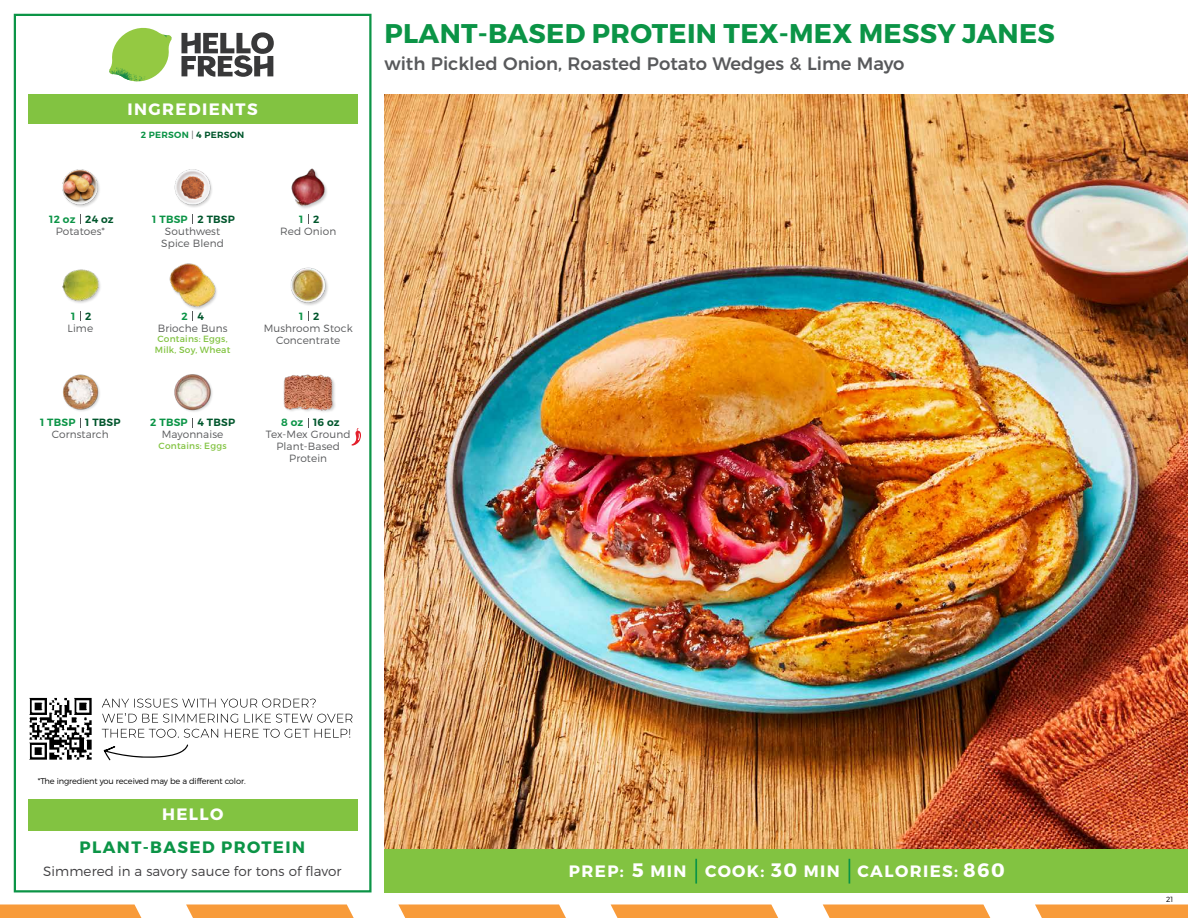
<style>
.page{position:relative;width:1188px;height:918px;background:#fff}
.page>*{position:absolute;margin:0;border:0;box-sizing:border-box;transform-origin:0 0}
.t1{font:700 27px "Montserrat";letter-spacing:.01em;color:#0b9446}
.t2{font:700 19.5px "Montserrat";color:#fff}
.t3{font:500 18px "Montserrat";color:#58595b}
.t4{font:700 16.5px "Montserrat";letter-spacing:.085em;color:#fff}
.t5{font:700 16.5px "Montserrat";letter-spacing:.085em;color:#0b9446}
.t6{font:300 13.5px "Montserrat";letter-spacing:.01em;color:#414042}
.t7{font:300 10.5px/12px "Montserrat";letter-spacing:.01em;color:#58595b;text-align:center}
.t8{font:600 10.5px "Montserrat";letter-spacing:.02em;color:#00562c}
.t9{font:600 10.5px "Montserrat";letter-spacing:.02em;color:#0b9446}
.t10{font:9px/10.5px "Montserrat";letter-spacing:.025em;color:#82c341}
.t11{font:600 9px "Montserrat";letter-spacing:.03em;color:#0b9446}
.t12{font:300 8.25px "Montserrat";letter-spacing:-.015em;color:#000}
.t13{font:300 7.5px "Montserrat";color:#000}
.s1{font-weight:300;color:#58595b}
.s2{color:#00562c}
.s3{font-size:19.5px}
</style>
<div class="page">
<svg style="left:0;top:904px;width:141px;height:14px"></svg>
<svg style="left:186px;top:904px;width:168px;height:14px"></svg>
<svg style="left:398px;top:904px;width:168px;height:14px"></svg>
<svg style="left:611px;top:904px;width:167px;height:14px"></svg>
<svg style="left:823px;top:904px;width:167px;height:14px"></svg>
<svg style="left:1035px;top:904px;width:153px;height:14px"></svg>
<div style="left:384px;top:849px;width:804px;height:43px;background:#82c341"></div>
<svg style="left:181px;top:32px;width:93px;height:45px"></svg>
<svg style="left:114px;top:28px;width:55px;height:36px"></svg>
<img style="left:143px;top:28px;width:29px;height:24px">
<img style="left:112px;top:48px;width:54px;height:10px">
<img style="left:109px;top:52px;width:55px;height:30px">
<img style="left:142px;top:58px;width:24px;height:23px">
<div style="left:28px;top:94px;width:330px;height:30px;background:#82c341"></div>
<div style="left:14px;top:14px;width:358px;height:878px;border:2px solid #0b9446"></div>
<div style="left:28px;top:799px;width:330px;height:32px;background:#82c341"></div>
<div style="left:170px;top:263px;width:49px;height:47px;background:#000;opacity:.2"></div>
<img style="left:169px;top:264px;width:50px;height:43px">
<img style="left:290px;top:267px;width:38px;height:38px">
<img style="left:174px;top:169px;width:38px;height:38px">
<img style="left:291px;top:168px;width:36px;height:41px">
<img style="left:62px;top:269px;width:39px;height:34px">
<img style="left:62px;top:169px;width:38px;height:38px">
<img style="left:174px;top:374px;width:39px;height:38px">
<img style="left:283px;top:374px;width:52px;height:38px">
<img style="left:63px;top:374px;width:37px;height:37px">
<hr style="left:695px;top:859px;width:2px;height:25px;background:#0b9446">
<svg style="left:849px;top:859px;width:1px;height:25px"></svg>
<svg style="left:351px;top:428px;width:10px;height:18px"></svg>
<img style="left:29px;top:697px;width:63px;height:63px">
<svg style="left:104px;top:744px;width:84px;height:17px"></svg>
<svg style="left:102px;top:729px;width:248px;height:9px"></svg>
<svg style="left:102px;top:699px;width:251px;height:24px"></svg>
<img style="left:384px;top:94px;width:804px;height:755px">
<h1 class="t1" style="left:385px;top:17px;width:672px">PLANT-BASED PROTEIN TEX-MEX MESSY JANES</h1>
<h3 class="t3" style="left:384px;top:49px;width:522px">with Pickled Onion, Roasted Potato Wedges &amp; Lime Mayo</h3>
<h3 class="t4" style="left:128px;top:99px;width:132px">INGREDIENTS</h3>
<p class="t11" style="left:141px;top:129px;width:105px">2 PERSON <span class="s1">|</span> <span class="s2">4 PERSON</span></p>
<p class="t9" style="left:49px;top:212px;width:28px">12 oz</p>
<p class="t8" style="left:85px;top:212px;width:30px">24 oz</p>
<p class="t8" style="left:198px;top:212px;width:39px">2 TBSP</p>
<p class="t8" style="left:313px;top:212px;width:8px">2</p>
<p class="t9" style="left:152px;top:212px;width:37px">1 TBSP</p>
<p class="t9" style="left:299px;top:212px;width:6px">1</p>
<p class="t7" style="left:56px;top:225px;width:51px">Potatoes*</p>
<p class="t7" style="left:161px;top:225px;width:64px">Southwest<br>Spice Blend</p>
<p class="t7" style="left:280px;top:225px;width:58px">Red Onion</p>
<p class="t9" style="left:71px;top:309px;width:6px">1</p>
<p class="t8" style="left:85px;top:309px;width:8px">2</p>
<p class="t9" style="left:181px;top:309px;width:8px">2</p>
<p class="t9" style="left:299px;top:309px;width:6px">1</p>
<p class="t8" style="left:198px;top:309px;width:8px">4</p>
<p class="t8" style="left:313px;top:309px;width:8px">2</p>
<p class="t7" style="left:68px;top:322px;width:27px">Lime</p>
<p class="t7" style="left:158px;top:322px;width:71px">Brioche Buns</p>
<p class="t10" style="left:155px;top:334px;width:77px">Contains: Eggs,<br>Milk, Soy, Wheat</p>
<p class="t7" style="left:264px;top:322px;width:91px">Mushroom Stock<br>Concentrate</p>
<p class="t9" style="left:40px;top:416px;width:37px">1 TBSP</p>
<p class="t8" style="left:85px;top:416px;width:37px">1 TBSP</p>
<p class="t8" style="left:198px;top:416px;width:39px">4 TBSP</p>
<p class="t8" style="left:313px;top:416px;width:28px">16 oz</p>
<p class="t9" style="left:150px;top:416px;width:39px">2 TBSP</p>
<p class="t9" style="left:281px;top:416px;width:24px">8 oz</p>
<p class="t7" style="left:52px;top:428px;width:59px">Cornstarch</p>
<p class="t7" style="left:162px;top:428px;width:63px">Mayonnaise</p>
<p class="t10" style="left:159px;top:441px;width:70px">Contains: Eggs</p>
<p class="t7" style="left:266px;top:428px;width:86px">Tex-Mex Ground<br>Plant-Based<br>Protein</p>
<p class="t12" style="left:38px;top:776px;width:209px">*The ingredient you received may be a different color.</p>
<h3 class="t4" style="left:162px;top:804px;width:63px">HELLO</h3>
<h3 class="t5" style="left:80px;top:837px;width:227px">PLANT-BASED PROTEIN</h3>
<p class="t6" style="left:43px;top:863px;width:300px">Simmered in a savory sauce for tons of flavor</p>
<h3 class="t4" style="left:632px;top:861px;width:56px"><span class="s3">5</span> MIN</h3>
<h2 class="t2" style="left:963px;top:858px;width:43px">860</h2>
<h3 class="t4" style="left:569px;top:861px;width:56px">PREP:</h3>
<h3 class="t4" style="left:705px;top:861px;width:136px">COOK: <span class="s3">30</span> MIN</h3>
<h3 class="t4" style="left:858px;top:861px;width:102px">CALORIES:</h3>
<p class="t13" style="left:1166px;top:895px;width:8px">21</p>
</div>
